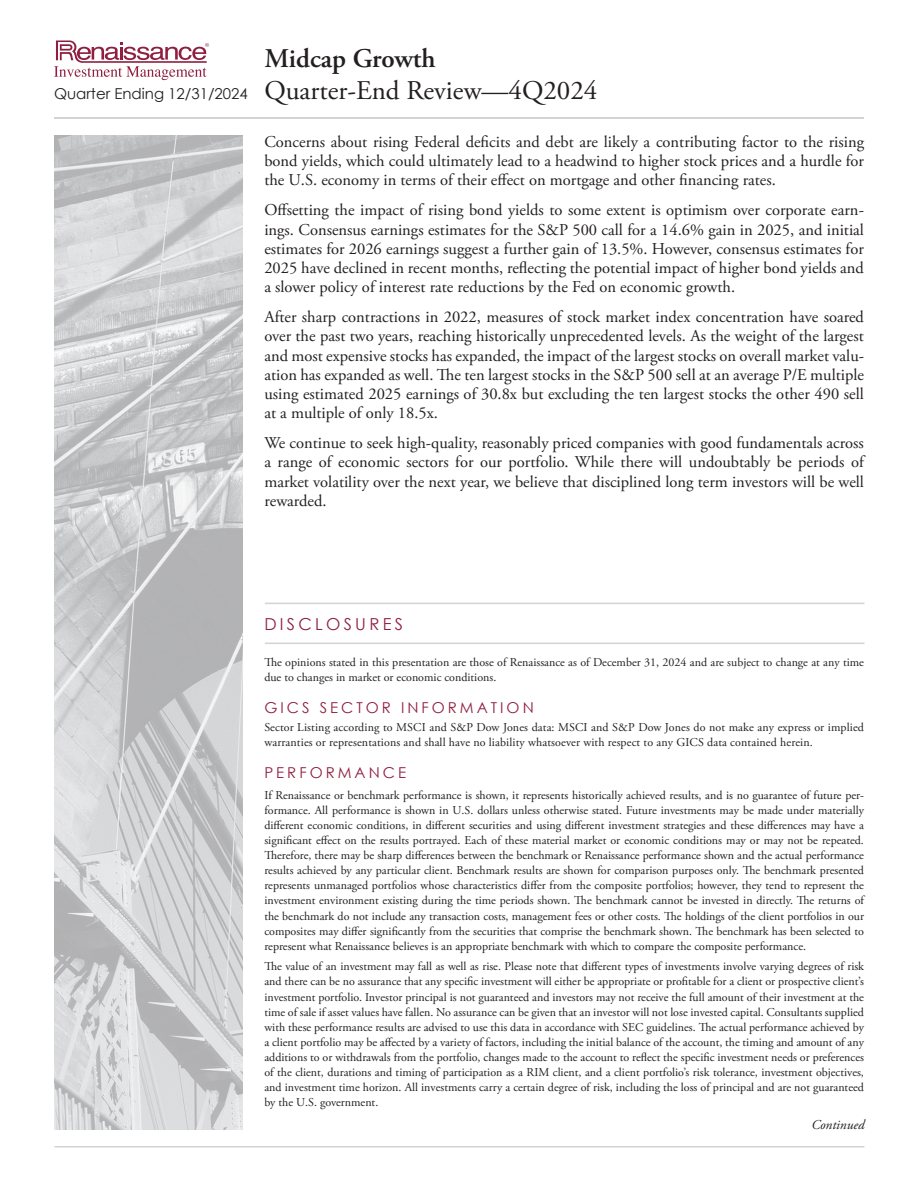
<style>
.page{position:relative;width:918px;height:1188px;background:#fff}
.page>*{position:absolute;margin:0;border:0;box-sizing:border-box;transform-origin:0 0}
.t1{font:27px/32.4px "Adobe Garamond Pro";color:#231f20}
.Commentaries_Body{font:16.5px/19.2px "Adobe Garamond Pro";color:#231f20;text-align:justify}
.Disclosures{font:16.5px "Century Gothic";letter-spacing:.2em;color:#8f1f40}
.Disclosures-2{font:15px "Century Gothic";letter-spacing:.2em;color:#8f1f40}
.t2{font:italic 13.5px "Adobe Garamond Pro";color:#231f20}
.Disclosures-3{font:12px/15.1px "Adobe Garamond Pro";color:#231f20}
.s1{font-weight:600}
.s2{font-family:"Century Gothic";font-size:15px}
</style>
<div class="page">
<svg style="left:54px;top:40px;width:155px;height:40px"></svg>
<hr style="left:54px;top:117px;width:810px;height:2px;background:#c5c6c8">
<hr style="left:54px;top:1146px;width:810px;height:2px;background:#d2d3d5">
<img style="left:54px;top:135px;width:189px;height:994px">
<hr style="left:265px;top:643px;width:599px;height:1px;background:#d2d3d5">
<hr style="left:265px;top:603px;width:599px;height:1px;background:#d2d3d5">
<h1 class="t1" style="left:54px;top:43px;width:545px;text-indent:210px"><span class="s1">Midcap Growth<br></span><span class="s2">Quarter Ending 12/31/2024</span> Quarter-End Review—4Q2024</h1>
<p class="Commentaries_Body" style="left:264px;top:133px;width:601px">Concerns about rising Federal deficits and debt are likely a contributing factor to the rising bond yields, which could ultimately lead to a headwind to higher stock prices and a hurdle for the U.S. economy in terms of their effect on mortgage and other financing rates.</p>
<p class="Commentaries_Body" style="left:264px;top:201px;width:601px">Offsetting the impact of rising bond yields to some extent is optimism over corporate earn&shy;ings. Consensus earnings estimates for the S&amp;P 500 call for a 14.6% gain in 2025, and initial estimates for 2026 earnings suggest a further gain of 13.5%. However, consensus estimates for 2025 have declined in recent months, reflecting the potential impact of higher bond yields and a slower policy of interest rate reductions by the Fed on economic growth.</p>
<p class="Commentaries_Body" style="left:264px;top:308px;width:601px">After sharp contractions in 2022, measures of stock market index concentration have soared over the past two years, reaching historically unprecedented levels. As the weight of the largest and most expensive stocks has expanded, the impact of the largest stocks on overall market valu&shy;ation has expanded as well. The ten largest stocks in the S&amp;P 500 sell at an average P/E multiple using estimated 2025 earnings of 30.8x but excluding the ten largest stocks the other 490 sell at a multiple of only 18.5x.</p>
<p class="Commentaries_Body" style="left:264px;top:434px;width:601px">We continue to seek high-quality, reasonably priced companies with good fundamentals across a range of economic sectors for our portfolio. While there will undoubtably be periods of market volatility over the next year, we believe that disciplined long term investors will be well rewarded.</p>
<p class="Disclosures" style="left:264px;top:613px;width:140px">DISCLOSURES</p>
<p class="Disclosures-3" style="left:264px;top:655px;width:601px">The opinions stated in this presentation are those of Renaissance as of December 31, 2024 and are subject to change at any time due to changes in market or economic conditions.</p>
<p class="Disclosures-2" style="left:264px;top:697px;width:271px">GICS SECTOR INFORMATION</p>
<p class="Disclosures-3" style="left:264px;top:720px;width:601px">Sector Listing according to MSCI and S&amp;P Dow Jones data: MSCI and S&amp;P Dow Jones do not make any express or implied warranties or representations and shall have no liability whatsoever with respect to any GICS data contained herein.</p>
<p class="Disclosures-2" style="left:264px;top:762px;width:143px">PERFORMANCE</p>
<p class="Disclosures-3" style="left:264px;top:788px;width:601px;text-align:justify">If Renaissance or benchmark performance is shown, it represents historically achieved results, and is no guarantee of future per&shy;formance. All performance is shown in U.S. dollars unless otherwise stated. Future investments may be made under materially different economic conditions, in different securities and using different investment strategies and these differences may have a significant effect on the results portrayed. Each of these material market or economic conditions may or may not be repeated.<br>Therefore, there may be sharp differences between the benchmark or Renaissance performance shown and the actual performance results achieved by any particular client. Benchmark results are shown for comparison purposes only. The benchmark presented represents unmanaged portfolios whose characteristics differ from the composite portfolios; however, they tend to represent the investment environment existing during the time periods shown. The benchmark cannot be invested in directly. The returns of the benchmark do not include any transaction costs, management fees or other costs. The holdings of the client portfolios in our composites may differ significantly from the securities that comprise the benchmark shown. The benchmark has been selected to represent what Renaissance believes is an appropriate benchmark with which to compare the composite performance.</p>
<p class="Disclosures-3" style="left:264px;top:959px;width:601px;text-align:justify">The value of an investment may fall as well as rise. Please note that different types of investments involve varying degrees of risk and there can be no assurance that any specific investment will either be appropriate or profitable for a client or prospective client’s investment portfolio. Investor principal is not guaranteed and investors may not receive the full amount of their investment at the time of sale if asset values have fallen. No assurance can be given that an investor will not lose invested capital. Consultants supplied with these performance results are advised to use this data in accordance with SEC guidelines. The actual performance achieved by a client portfolio may be affected by a variety of factors, including the initial balance of the account, the timing and amount of any additions to or withdrawals from the portfolio, changes made to the account to reflect the specific investment needs or preferences of the client, durations and timing of participation as a RIM client, and a client portfolio’s risk tolerance, investment objectives, and investment time horizon. All investments carry a certain degree of risk, including the loss of principal and are not guaranteed by the U.S. government.</p>
<p class="t2" style="left:811px;top:1117px;width:55px">Continued</p>
</div>
